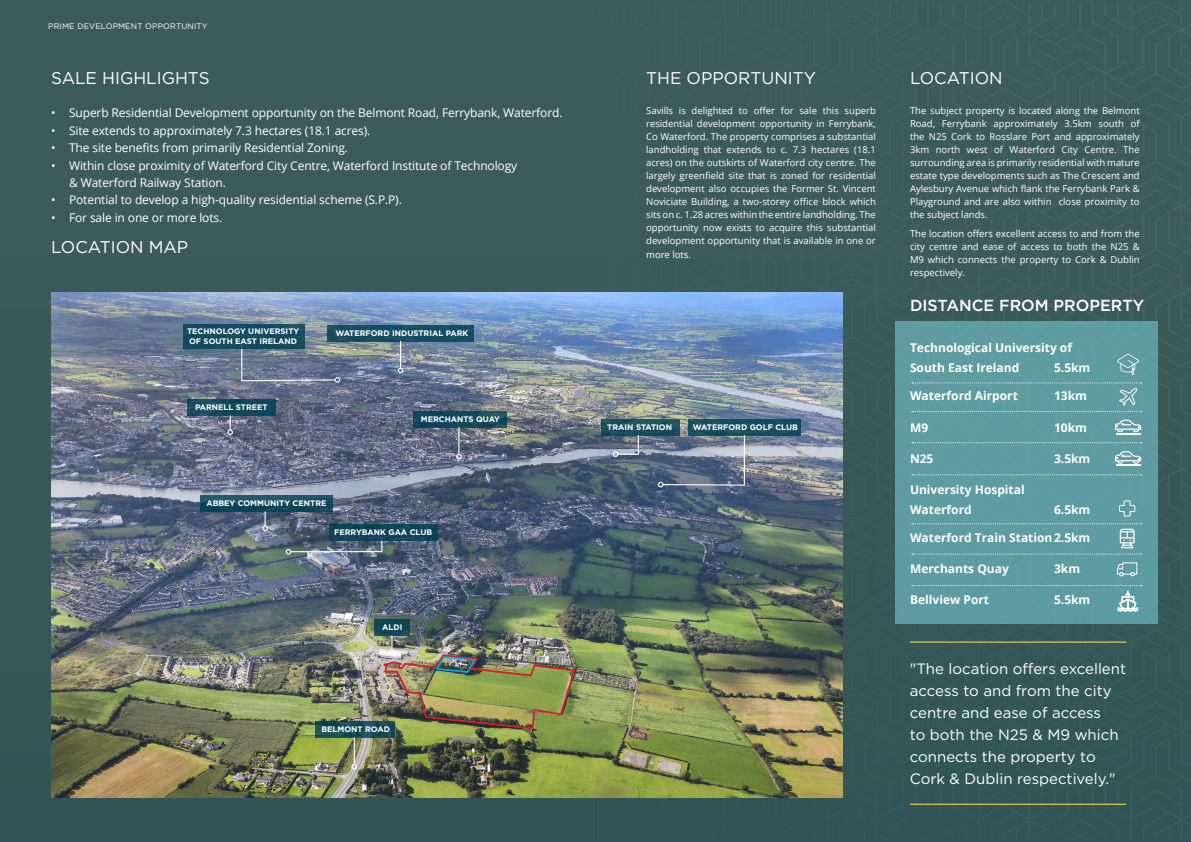
<style>
.page{position:relative;width:1191px;height:842px;background:#fff}
.page>*{position:absolute;margin:0;border:0;box-sizing:border-box;transform-origin:0 0}
.t1{font:17px "Gotham";color:#fff}
.t2{font:500 16px "Gotham";color:#fff}
.bullet{font:15px/22px "Gotham";color:#fff}
.t3{font:12px "Open Sans";letter-spacing:-.01em;color:#fff}
.t4{font:700 12px "Open Sans";color:#fff}
.bullet-2{font:9.5px/13px "Open Sans";color:#fff;text-align:justify}
.bullet-3{font:700 8px "Gotham";color:#fff}
.t5{font:8px "Gotham";letter-spacing:.02em;color:#fff}
</style>
<div class="page">
<div style="left:0;top:0;width:595px;height:842px;background:#3d5b58"></div>
<div style="left:0;top:251px;width:595px;height:591px;background:#365857"></div>
<img style="left:51px;top:292px;width:538px;height:505px">
<div style="left:328px;top:325px;width:146px;height:16px;background:#184d64"></div>
<svg style="left:398px;top:341px;width:5px;height:32px"></svg>
<svg style="left:241px;top:339px;width:99px;height:44px;background:#748195"></svg>
<div style="left:183px;top:324px;width:122px;height:25px;background:#154b60"></div>
<div style="left:413px;top:411px;width:94px;height:17px;background:linear-gradient(to right,#0f435a,#1d505d)"></div>
<svg style="left:456px;top:427px;width:6px;height:32px"></svg>
<svg style="left:187px;top:399px;width:88px;height:17px"></svg>
<svg style="left:227px;top:415px;width:6px;height:20px"></svg>
<div style="left:329px;top:524px;width:109px;height:17px;background:#104458"></div>
<svg style="left:286px;top:539px;width:97px;height:15px"></svg>
<svg style="left:200px;top:495px;width:132px;height:17px;background:#184c60"></svg>
<svg style="left:262px;top:511px;width:6px;height:20px"></svg>
<svg style="left:374px;top:619px;width:36px;height:17px"></svg>
<svg style="left:315px;top:721px;width:79px;height:17px"></svg>
<svg style="left:351px;top:737px;width:6px;height:32px"></svg>
<img style="left:589px;top:2px;width:602px;height:840px">
<img style="left:382px;top:636px;width:194px;height:94px">
<p class="t5" style="left:48px;top:21px;width:161px">PRIME DEVELOPMENT OPPORTUNITY</p>
<p class="t1" style="left:51px;top:68px;width:160px">SALE HIGHLIGHTS</p>
<p class="t3" style="left:51px;top:105px;width:513px">• Superb Residential Development opportunity on the Belmont Road, Ferrybank, Waterford.</p>
<p class="t3" style="left:51px;top:122px;width:321px">• Site extends to approximately 7.3 hectares (18.1 acres).</p>
<p class="t3" style="left:51px;top:140px;width:298px">• The site benefits from primarily Residential Zoning.</p>
<p class="t3" style="left:51px;top:157px;width:468px">• Within close proximity of Waterford City Centre, Waterford Institute of Technology</p>
<p class="t3" style="left:69px;top:174px;width:158px">&amp; Waterford Railway Station.</p>
<p class="t3" style="left:51px;top:192px;width:352px">• Potential to develop a high-quality residential scheme (S.P.P).</p>
<p class="t3" style="left:51px;top:209px;width:173px">• For sale in one or more lots.</p>
<p class="t1" style="left:51px;top:236px;width:139px">LOCATION MAP</p>
<p class="bullet-3" style="left:187px;top:326px;width:114px">TECHNOLOGY UNIVERSITY</p>
<p class="bullet-3" style="left:189px;top:336px;width:109px">OF SOUTH EAST IRELAND</p>
<p class="bullet-3" style="left:195px;top:402px;width:74px">PARNELL STREET</p>
<p class="bullet-3" style="left:335px;top:328px;width:135px">WATERFORD INDUSTRIAL PARK</p>
<p class="bullet-3" style="left:421px;top:414px;width:81px">MERCHANTS QUAY</p>
<p class="bullet-3" style="left:206px;top:498px;width:122px">ABBEY COMMUNITY CENTRE</p>
<p class="bullet-3" style="left:334px;top:527px;width:100px">FERRYBANK GAA CLUB</p>
<p class="bullet-3" style="left:382px;top:622px;width:22px">ALDI</p>
<p class="bullet-3" style="left:321px;top:724px;width:70px">BELMONT ROAD</p>
<p class="t1" style="left:646px;top:68px;width:171px">THE OPPORTUNITY</p>
<p class="bullet-2" style="left:646px;top:104px;width:231px">Savills is delighted to offer for sale this superb residential development opportunity in Ferrybank, Co Waterford. The property comprises a substantial landholding that extends to c. 7.3 hectares (18.1 acres) on the outskirts of Waterford city centre. The largely greenfield site that is zoned for residential development also occupies the Former St. Vincent Noviciate Building, a two-storey office block which sits on c. 1.28 acres within the entire landholding. The opportunity now exists to acquire this substantial development opportunity that is available in one or</p>
<p class="bullet-2" style="left:646px;top:248px;width:46px">more lots.</p>
<p class="bullet-3" style="left:607px;top:422px;width:66px">TRAIN STATION</p>
<p class="bullet-3" style="left:693px;top:422px;width:106px">WATERFORD GOLF CLUB</p>
<p class="t1" style="left:910px;top:68px;width:94px">LOCATION</p>
<p class="bullet-2" style="left:910px;top:104px;width:231px">The subject property is located along the Belmont Road, Ferrybank approximately 3.5km south of the N25 Cork to Rosslare Port and approximately 3km north west of Waterford City Centre. The surrounding area is primarily residential with mature estate type developments such as The Crescent and Aylesbury Avenue which flank the Ferrybank Park &amp; Playground and are also within close proximity to the subject lands.</p>
<p class="bullet-2" style="left:910px;top:227px;width:231px">The location offers excellent access to and from the city centre and ease of access to both the N25 &amp; M9 which connects the property to Cork &amp; Dublin respectively.</p>
<p class="t2" style="left:910px;top:295px;width:236px">DISTANCE FROM PROPERTY</p>
<p class="t4" style="left:910px;top:339px;width:163px">Technological University of</p>
<p class="t4" style="left:910px;top:359px;width:111px">South East Ireland</p>
<p class="t4" style="left:1054px;top:359px;width:38px">5.5km</p>
<p class="t4" style="left:910px;top:388px;width:109px">Waterford Airport</p>
<p class="t4" style="left:1054px;top:388px;width:34px">13km</p>
<p class="t4" style="left:910px;top:419px;width:20px">M9</p>
<p class="t4" style="left:1054px;top:419px;width:34px">10km</p>
<p class="t4" style="left:910px;top:450px;width:25px">N25</p>
<p class="t4" style="left:1054px;top:450px;width:38px">3.5km</p>
<p class="t4" style="left:910px;top:481px;width:116px">University Hospital</p>
<p class="t4" style="left:910px;top:501px;width:63px">Waterford</p>
<p class="t4" style="left:1054px;top:501px;width:38px">6.5km</p>
<p class="t4" style="left:910px;top:529px;width:182px">Waterford Train Station2.5km</p>
<p class="t4" style="left:910px;top:560px;width:100px">Merchants Quay</p>
<p class="t4" style="left:1054px;top:560px;width:28px">3km</p>
<p class="t4" style="left:910px;top:591px;width:81px">Bellview Port</p>
<p class="t4" style="left:1054px;top:591px;width:38px">5.5km</p>
<p class="bullet" style="left:909px;top:657px;width:218px">"The location offers excellent access to and from the city centre and ease of access<br>to both the N25 &amp; M9 which connects the property to<br>Cork &amp; Dublin respectively."</p>
</div>
